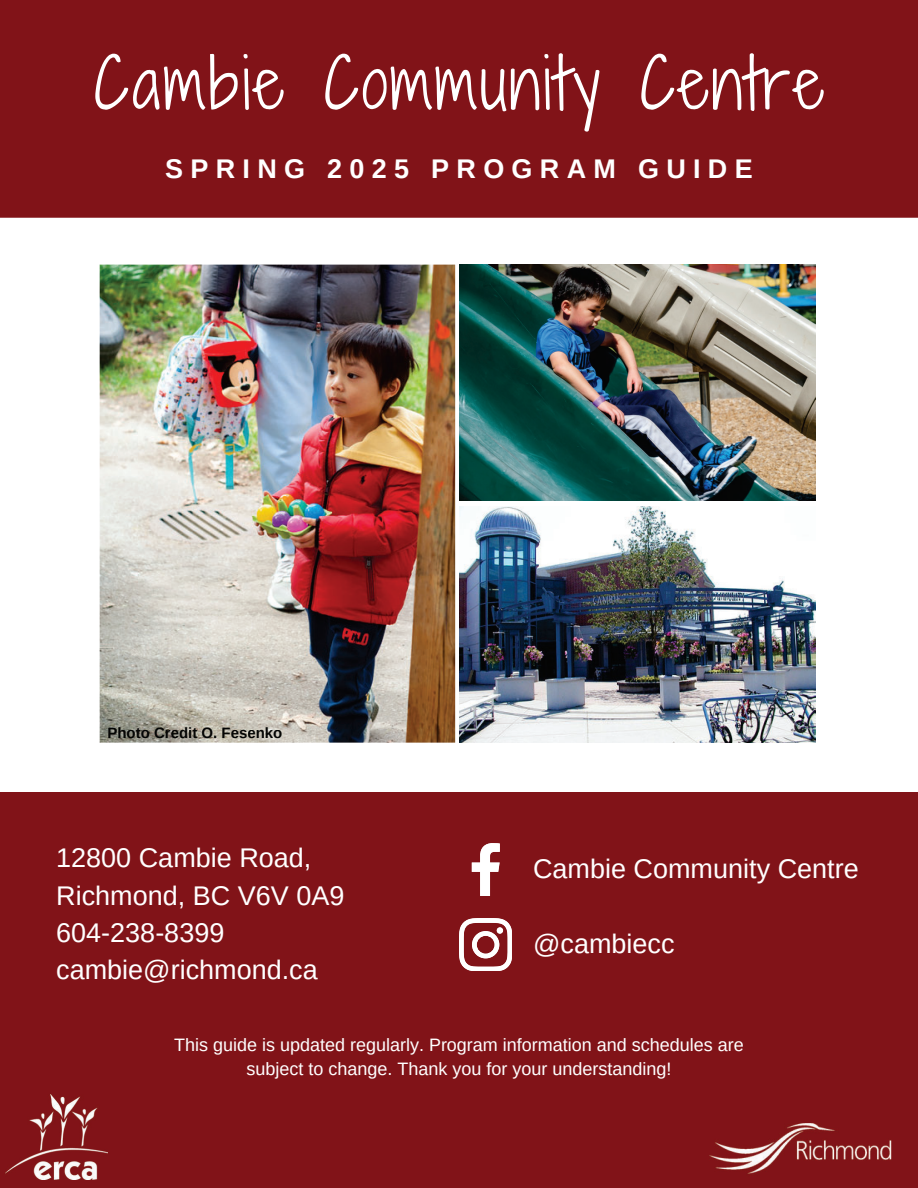
<style>
.page{position:relative;width:918px;height:1188px;background:#811318}
.page>*{position:absolute;margin:0;border:0;box-sizing:border-box;transform-origin:0 0}
.t1{font:67.5px "Shadows Into Light Two";letter-spacing:.04em;color:#fff}
.t2{font:27px/37.2px "Arimo";color:#fff}
.t3{font:700 27px "Arimo";letter-spacing:.27em;color:#fff}
.t4{font:18px/24.8px "Arimo";color:#fff;text-align:center}
.t5{font:700 15px "Arimo";color:#040504}
</style>
<div class="page">
<img style="left:710px;top:1124px;width:182px;height:50px">
<div style="left:0;top:218px;width:918px;height:573px;background:#fff"></div>
<img style="left:455px;top:265px;width:360px;height:477px">
<img style="left:460px;top:506px;width:355px;height:236px">
<img style="left:100px;top:265px;width:355px;height:477px">
<svg style="left:108px;top:727px;width:41px;height:11px"></svg>
<svg style="left:155px;top:727px;width:61px;height:11px"></svg>
<svg style="left:223px;top:727px;width:59px;height:11px"></svg>
<svg style="left:472px;top:843px;width:28px;height:53px"></svg>
<svg style="left:459px;top:918px;width:53px;height:53px"></svg>
<div style="left:497px;top:927px;width:6px;height:7px;background:#fff;border-radius:50%"></div>
<img style="left:5px;top:1094px;width:102px;height:85px">
<h1 class="t1" style="left:93px;top:34px;width:732px">Cambie Community Centre</h1>
<h2 class="t3" style="left:165px;top:154px;width:589px">SPRING 2025 PROGRAM GUIDE</h2>
<p class="t5" style="left:107px;top:724px;width:176px">Photo Credit O. Fesenko</p>
<h2 class="t2" style="left:56px;top:839px;width:290px">12800 Cambie Road,<br>Richmond, BC V6V 0A9<br>604-238-8399 cambie@richmond.ca</h2>
<h2 class="t2" style="left:533px;top:850px;width:327px">Cambie Community Centre</h2>
<h2 class="t2" style="left:533px;top:925px;width:143px">@cambiecc</h2>
<p class="t4" style="left:174px;top:1032px;width:571px">This guide is updated regularly. Program information and schedules are subject to change. Thank you for your understanding!</p>
</div>
